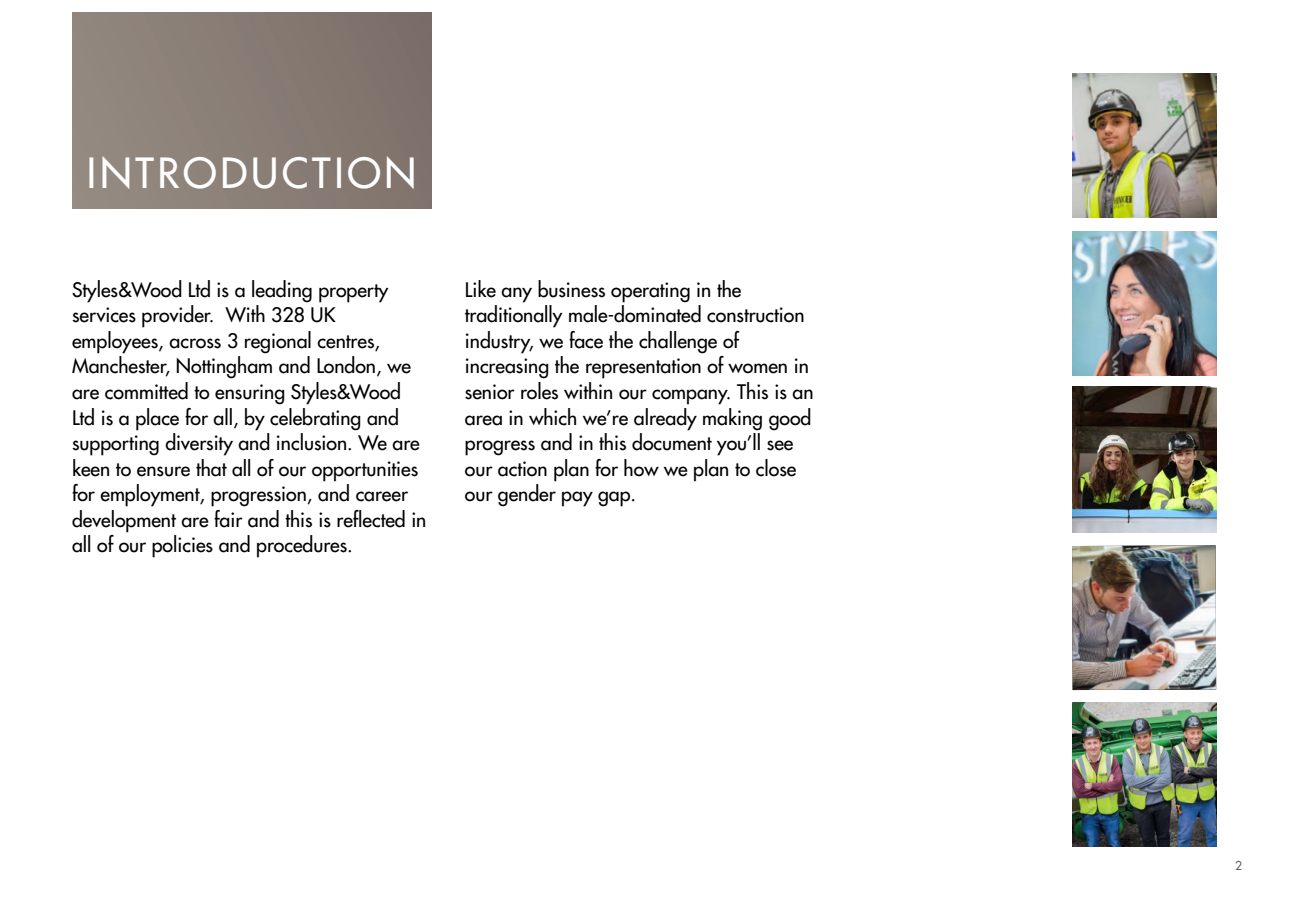
<style>
.page{position:relative;width:1289px;height:919px;background:#fff}
.page>*{position:absolute;margin:0;border:0;box-sizing:border-box;transform-origin:0 0}
.Basic_body{font:500 40.5px "Futura Std";letter-spacing:.09em;color:#fff}
.t1{font:500 19.5px/25.5px "Futura Std";color:#000002}
.t2{font:500 12px "Futura Std";color:#606060}
</style>
<div class="page">
<div style="left:72px;top:13px;width:359px;height:195px;background:linear-gradient(to right,#948a81,#7d7069)"></div>
<img style="left:1072px;top:702px;width:144px;height:144px">
<img style="left:1072px;top:231px;width:144px;height:144px">
<img style="left:1072px;top:545px;width:144px;height:145px">
<img style="left:1072px;top:386px;width:144px;height:146px">
<img style="left:1072px;top:74px;width:144px;height:144px">
<p class="Basic_body" style="left:87px;top:147px;width:331px">INTRODUCTION</p>
<p class="t1" style="left:72px;top:277px;width:356px">Styles&amp;Wood Ltd is a leading property services provider. With 328 UK employees, across 3 regional centres, Manchester, Nottingham and London, we are committed to ensuring Styles&amp;Wood Ltd is a place for all, by celebrating and supporting diversity and inclusion. We are keen to ensure that all of our opportunities for employment, progression, and career development are fair and this is reflected in all of our policies and procedures.</p>
<p class="t1" style="left:465px;top:277px;width:350px">Like any business operating in the traditionally male-dominated construction industry, we face the challenge of increasing the representation of women in senior roles within our company. This is an area in which we’re already making good progress and in this document you’ll see our action plan for how we plan to close our gender pay gap.</p>
<p class="t2" style="left:1235px;top:857px;width:8px">2</p>
</div>
